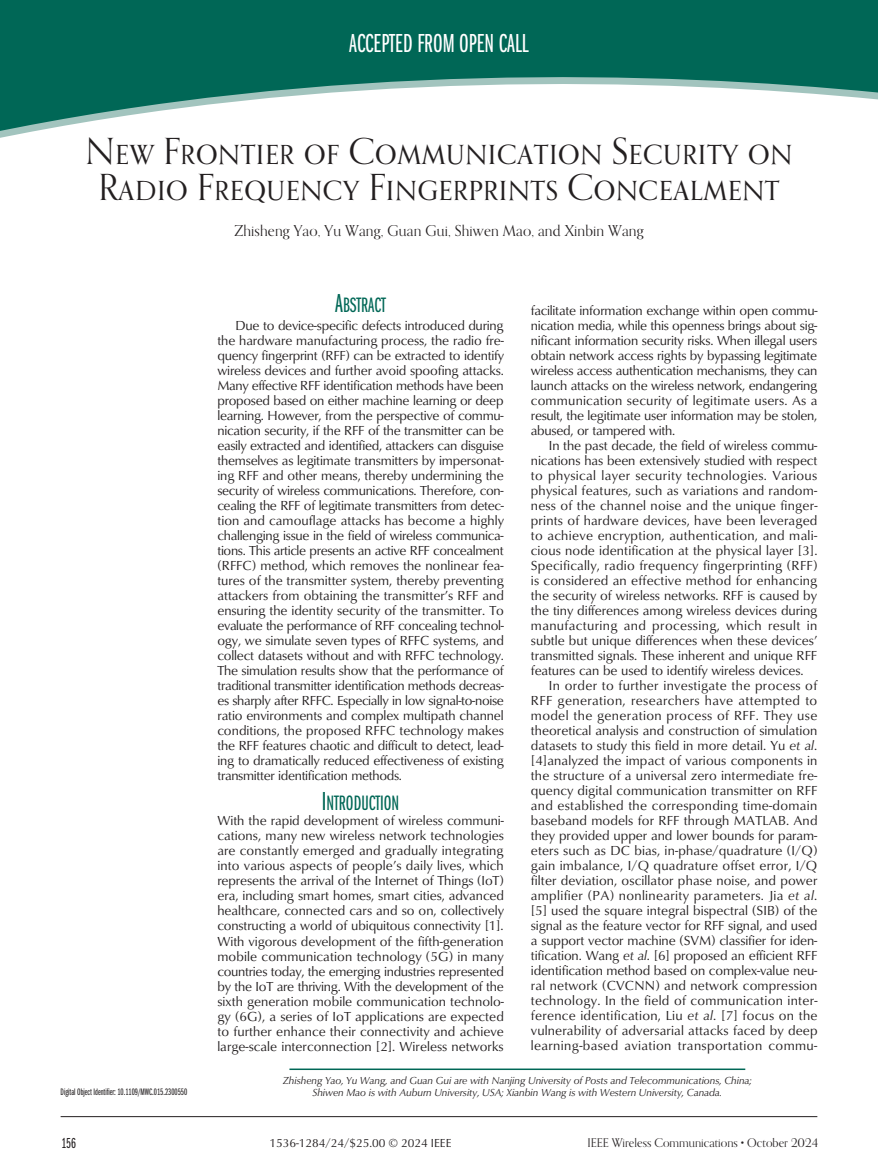
<style>
.page{position:relative;width:878px;height:1175px;background:#fff}
.page>*{position:absolute;margin:0;border:0;box-sizing:border-box;transform-origin:0 0}
.t1{font:36px/36px "Orpheus Pro";color:#231f20;text-align:center}
.t2{font:27px "Franklin Gothic URW Ext Com D Boo";color:#fff}
.t3{font:21.6px "Franklin Gothic URW Ext Com D Boo SC800";color:#006756}
.t4{font:15px "Orpheus Pro";letter-spacing:.01em;color:#231f20}
.t5{font:15px "Franklin Gothic URW Ext Com D Boo";color:#231f20}
.t6{font:13.5px/15px "Classico URW";letter-spacing:-.01em;color:#231f20;text-align:justify}
.t7{font:12px "Orpheus Pro";color:#231f20}
.t8{font:12px "Classico URW";color:#231f20}
.t9{font:italic 10.5px "Classico URW";color:#231f20}
.t10{font:9.75px "Franklin Gothic URW Ext Com D Boo";color:#231f20}
.s1{font-size:27px}
.s2{font-style:italic}
</style>
<div class="page">
<hr style="left:61px;top:1115px;width:756px;height:1px;background:#231f20">
<svg style="left:0;top:0;width:877px;height:134px;fill:#006756"></svg>
<hr style="left:289px;top:1068px;width:456px;height:1px;background:#006756">
<h2 class="t2" style="left:349px;top:29px;width:181px">ACCEPTED FROM OPEN CALL</h2>
<h1 class="t1" style="left:85px;top:132px;width:708px">New Frontier of Communication Security on<br>Radio Frequency Fingerprints Concealment</h1>
<p class="t4" style="left:234px;top:221px;width:410px">Zhisheng Yao, Yu Wang, Guan Gui, Shiwen Mao, and Xinbin Wang</p>
<h3 class="t3" style="left:335px;top:293px;width:52px"><span class="s1">A</span>BSTRACT</h3>
<p class="t6" style="left:217px;top:317px;width:288px;text-indent:18px">Due to device-specific defects introduced during the hardware manufacturing process, the radio fre&shy;quency fingerprint (RFF) can be extracted to identify wireless devices and further avoid spoofing attacks.<br>Many effective RFF identification methods have been proposed based on either machine learning or deep learning. However, from the perspective of commu&shy;nication security, if the RFF of the transmitter can be easily extracted and identified, attackers can disguise themselves as legitimate transmitters by impersonat&shy;ing RFF and other means, thereby undermining the security of wireless communications. Therefore, con&shy;cealing the RFF of legitimate transmitters from detec&shy;tion and camouflage attacks has become a highly challenging issue in the field of wireless communica&shy;tions. This article presents an active RFF concealment (RFFC) method, which removes the nonlinear fea&shy;tures of the transmitter system, thereby preventing attackers from obtaining the transmitter’s RFF and ensuring the identity security of the transmitter. To evaluate the performance of RFF concealing technol&shy;ogy, we simulate seven types of RFFC systems, and collect datasets without and with RFFC technology.<br>The simulation results show that the performance of traditional transmitter identification methods decreas&shy;es sharply after RFFC. Especially in low signal-to-noise ratio environments and complex multipath channel conditions, the proposed RFFC technology makes the RFF features chaotic and difficult to detect, lead&shy;ing to dramatically reduced effectiveness of existing transmitter identification methods.</p>
<h3 class="t3" style="left:322px;top:791px;width:79px"><span class="s1">I</span>NTRODUCTION</h3>
<p class="t6" style="left:217px;top:812px;width:288px">With the rapid development of wireless communi&shy;cations, many new wireless network technologies are constantly emerged and gradually integrating into various aspects of people’s daily lives, which represents the arrival of the Internet of Things (IoT) era, including smart homes, smart cities, advanced healthcare, connected cars and so on, collectively constructing a world of ubiquitous connectivity [1].<br>With vigorous development of the fifth-generation mobile communication technology (5G) in many countries today, the emerging industries represented by the IoT are thriving. With the development of the sixth generation mobile communication technolo&shy;gy (6G), a series of IoT applications are expected to further enhance their connectivity and achieve large-scale interconnection [2]. Wireless networks</p>
<p class="t6" style="left:530px;top:302px;width:288px">facilitate information exchange within open commu&shy;nication media, while this openness brings about sig&shy;nificant information security risks. When illegal users obtain network access rights by bypassing legitimate wireless access authentication mechanisms, they can launch attacks on the wireless network, endangering communication security of legitimate users. As a result, the legitimate user information may be stolen, abused, or tampered with.</p>
<p class="t6" style="left:530px;top:437px;width:288px;text-indent:18px">In the past decade, the field of wireless commu&shy;nications has been extensively studied with respect to physical layer security technologies. Various physical features, such as variations and random&shy;ness of the channel noise and the unique finger&shy;prints of hardware devices, have been leveraged to achieve encryption, authentication, and mali&shy;cious node identification at the physical layer [3].<br>Specifically, radio frequency fingerprinting (RFF) is considered an effective method for enhancing the security of wireless networks. RFF is caused by the tiny differences among wireless devices during manufacturing and processing, which result in subtle but unique differences when these devices’ transmitted signals. These inherent and unique RFF features can be used to identify wireless devices.</p>
<p class="t6" style="left:530px;top:677px;width:288px;text-indent:18px">In order to further investigate the process of RFF generation, researchers have attempted to model the generation process of RFF. They use theoretical analysis and construction of simulation datasets to study this field in more detail. Yu <span class="s2">et al</span>. [4]analyzed the impact of various components in the structure of a universal zero intermediate fre&shy;quency digital communication transmitter on RFF and established the corresponding time-domain baseband models for RFF through MATLAB. And they provided upper and lower bounds for param&shy;eters such as DC bias, in-phase/quadrature (I/Q) gain imbalance, I/Q quadrature offset error, I/Q filter deviation, oscillator phase noise, and power amplifier (PA) nonlinearity parameters. Jia <span class="s2">et al</span>. [5] used the square integral bispectral (SIB) of the signal as the feature vector for RFF signal, and used a support vector machine (SVM) classifier for iden&shy;tification. Wang <span class="s2">et al</span>. [6] proposed an efficient RFF identification method based on complex-value neu&shy;ral network (CVCNN) and network compression technology. In the field of communication inter&shy;ference identification, Liu <span class="s2">et al</span>. [7] focus on the vulnerability of adversarial attacks faced by deep learning-based aviation transportation commu-</p>
<p class="t9" style="left:283px;top:1071px;width:470px">Zhisheng Yao, Yu Wang, and Guan Gui are with Nanjing University of Posts and Telecommunications, China;</p>
<p class="t10" style="left:61px;top:1086px;width:128px">Digital Object Identifier: 10.1109/MWC.015.2300550</p>
<p class="t9" style="left:312px;top:1083px;width:411px">Shiwen Mao is with Auburn University, USA; Xianbin Wang is with Western University, Canada.</p>
<p class="t5" style="left:61px;top:1134px;width:16px">156</p>
<p class="t8" style="left:269px;top:1133px;width:183px">1536-1284/24/$25.00 © 2024 IEEE</p>
<p class="t7" style="left:587px;top:1135px;width:232px">IEEE Wireless Communications • October 2024</p>
</div>
